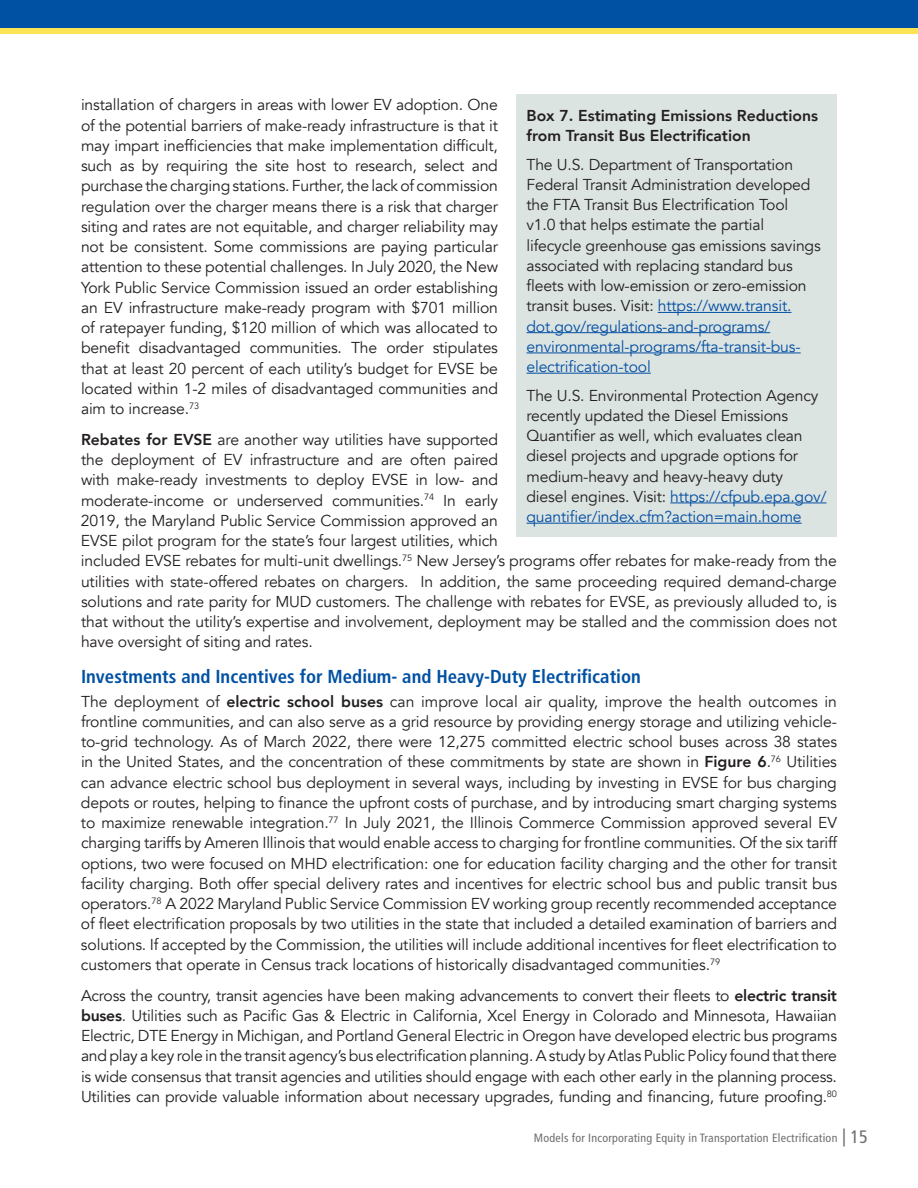
<style>
.page{position:relative;width:918px;height:1188px;background:#fff}
.page>*{position:absolute;margin:0;border:0;box-sizing:border-box;transform-origin:0 0}
.t1{font:700 condensed 18.75px "Frutiger LT Std";color:#0050a3}
.t2{font:15.75px/20.2px "Avenir";letter-spacing:-.01em;color:#231f20;text-align:justify}
.t3{font:800 15.75px/20.2px "Avenir";color:#231f20}
.t4{font:condensed 12px "Frutiger LT Std";letter-spacing:.02em;color:#6d6e71}
.s1{font-weight:800}
.s2{color:#034ea2}
.s3{font-size:18px}
</style>
<div class="page">
<div style="left:0;top:0;width:918px;height:32px;background:#0050a3"></div>
<div style="left:0;top:28px;width:918px;height:6px;background:#fde457"></div>
<div style="left:516px;top:94px;width:321px;height:443px;background:#dce4e2"></div>
<hr style="left:658px;top:312px;width:134px;height:1px;background:#034ea2">
<hr style="left:526px;top:332px;width:244px;height:1px;background:#034ea2">
<hr style="left:526px;top:353px;width:275px;height:1px;background:#034ea2">
<hr style="left:526px;top:373px;width:125px;height:1px;background:#034ea2">
<hr style="left:670px;top:503px;width:156px;height:1px;background:#034ea2">
<hr style="left:526px;top:523px;width:276px;height:1px;background:#034ea2">
<p class="t2" style="left:81px;top:95px;width:419px">installation of chargers in areas with lower EV adoption. One of the potential barriers of make-ready infrastructure is that it may impart inefficiencies that make implementation difficult, such as by requiring the site host to research, select and purchase the charging stations. Further, the lack of commission regulation over the charger means there is a risk that charger siting and rates are not equitable, and charger reliability may not be consistent. Some commissions are paying particular attention to these potential challenges. In July 2020, the New York Public Service Commission issued an order establishing an EV infrastructure make-ready program with $701 million of ratepayer funding, $120 million of which was allocated to benefit disadvantaged communities. The order stipulates that at least 20 percent of each utility’s budget for EVSE be located within 1-2 miles of disadvantaged communities and aim to increase.<sup>73</sup></p>
<p class="t2" style="left:81px;top:429px;width:758px;text-align:left"><span class="s1">Rebates for EVSE</span> are another way utilities have supported<br>the deployment of EV infrastructure and are often paired<br>with make-ready investments to deploy EVSE in low- and<br>moderate-income or underserved communities.<sup>74</sup> In early<br>2019, the Maryland Public Service Commission approved an<br>EVSE pilot program for the state’s four largest utilities, which<br>included EVSE rebates for multi-unit dwellings.<sup>75</sup> New Jersey’s programs offer rebates for make-ready from the utilities with state-offered rebates on chargers. In addition, the same proceeding required demand-charge solutions and rate parity for MUD customers. The challenge with rebates for EVSE, as previously alluded to, is that without the utility’s expertise and involvement, deployment may be stalled and the commission does not have oversight of siting and rates.</p>
<p class="t1" style="left:81px;top:666px;width:561px">Investments and Incentives for Medium- and Heavy-Duty Electrification</p>
<p class="t2" style="left:81px;top:691px;width:758px">The deployment of <span class="s1">electric school buses</span> can improve local air quality, improve the health outcomes in frontline communities, and can also serve as a grid resource by providing energy storage and utilizing vehicle&shy;to-grid technology. As of March 2022, there were 12,275 committed electric school buses across 38 states in the United States, and the concentration of these commitments by state are shown in <span class="s1">Figure 6</span>.<sup>76</sup> Utilities can advance electric school bus deployment in several ways, including by investing in EVSE for bus charging depots or routes, helping to finance the upfront costs of purchase, and by introducing smart charging systems to maximize renewable integration.<sup>77</sup> In July 2021, the Illinois Commerce Commission approved several EV charging tariffs by Ameren Illinois that would enable access to charging for frontline communities. Of the six tariff options, two were focused on MHD electrification: one for education facility charging and the other for transit facility charging. Both offer special delivery rates and incentives for electric school bus and public transit bus operators.<sup>78</sup> A 2022 Maryland Public Service Commission EV working group recently recommended acceptance of fleet electrification proposals by two utilities in the state that included a detailed examination of barriers and solutions. If accepted by the Commission, the utilities will include additional incentives for fleet electrification to customers that operate in Census track locations of historically disadvantaged communities.<sup>79</sup></p>
<p class="t2" style="left:81px;top:985px;width:758px">Across the country, transit agencies have been making advancements to convert their fleets to <span class="s1">electric transit buses</span>. Utilities such as Pacific Gas &amp; Electric in California, Xcel Energy in Colorado and Minnesota, Hawaiian Electric, DTE Energy in Michigan, and Portland General Electric in Oregon have developed electric bus programs and play a key role in the transit agency’s bus electrification planning. A study by Atlas Public Policy found that there is wide consensus that transit agencies and utilities should engage with each other early in the planning process.<br>Utilities can provide valuable information about necessary upgrades, funding and financing, future proofing.<sup>80</sup></p>
<p class="t3" style="left:526px;top:105px;width:293px">Box 7. Estimating Emissions Reductions from Transit Bus Electrification</p>
<p class="t2" style="left:526px;top:154px;width:296px;text-align:left">The U.S. Department of Transportation Federal Transit Administration developed the FTA Transit Bus Electrification Tool v1.0 that helps estimate the partial lifecycle greenhouse gas emissions savings associated with replacing standard bus fleets with low-emission or zero-emission transit buses. Visit: <span class="s2">https://www.transit. dot.gov/regulations-and-programs/ environmental-programs/fta-transit-bus&shy;electrification-tool</span></p>
<p class="t2" style="left:526px;top:385px;width:302px;text-align:left">The U.S. Environmental Protection Agency recently updated the Diesel Emissions Quantifier as well, which evaluates clean diesel projects and upgrade options for medium-heavy and heavy-heavy duty diesel engines. Visit: <span class="s2">https://cfpub.epa.gov/ quantifier/index.cfm?action=main.home</span></p>
<p class="t4" style="left:534px;top:1130px;width:335px">Models for Incorporating Equity in Transportation Electrification <span class="s3">| 15</span></p>
</div>
